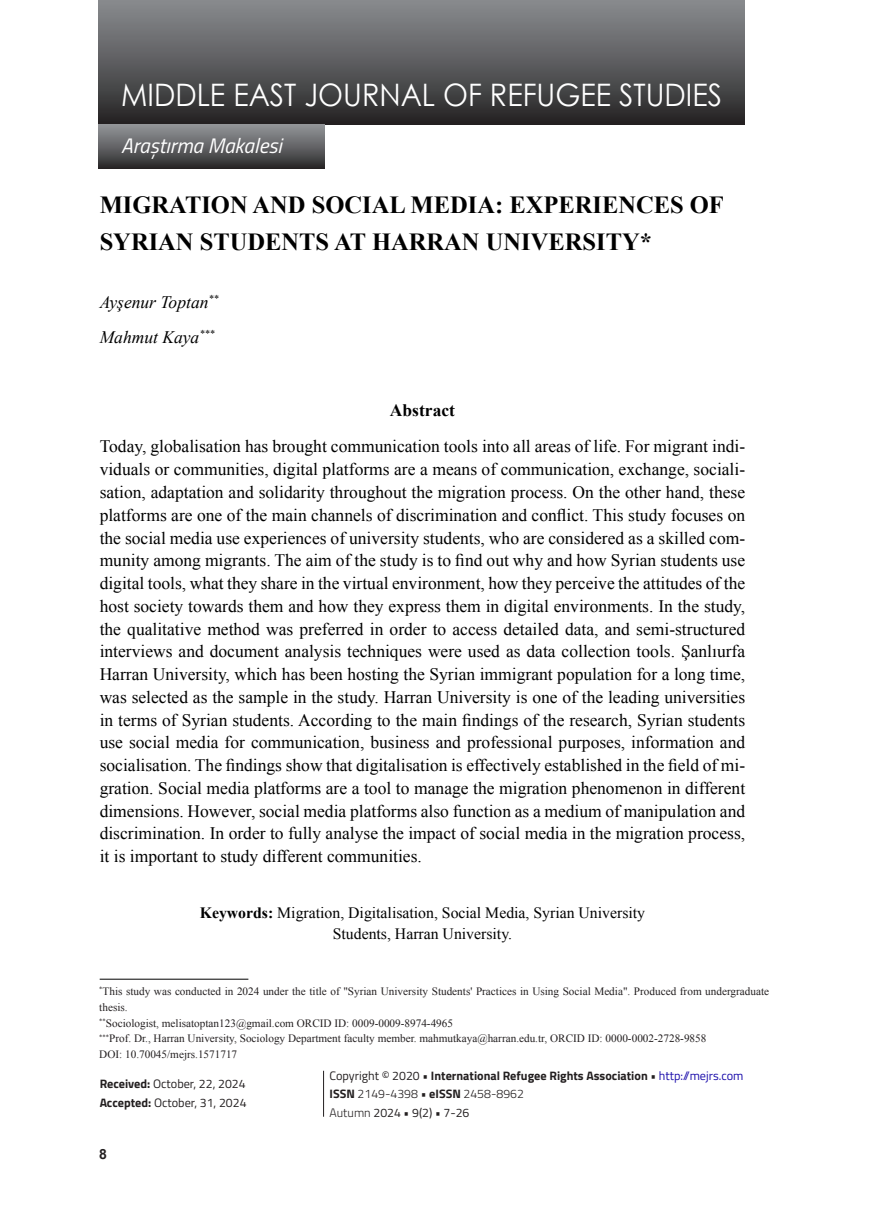
<style>
.page{position:relative;width:869px;height:1216px;background:#fff}
.page>*{position:absolute;margin:0;border:0;box-sizing:border-box;transform-origin:0 0}
.t1{font:30.97px "Century Gothic";color:#fff;scale:.93 1}
.No_Spacing{font:700 24.5px/36.8px "Times New Roman";color:#000}
.t2{font:italic 21px "Titillium Web";color:#fff}
.t3{font:17.5px/22.8px "Times New Roman";color:#000;text-align:justify}
.t4{font:italic 17.5px "Times New Roman";color:#000}
.t5{font:700 17.5px "Times New Roman";color:#000}
.t6{font:15.75px "Times New Roman";color:#000}
.t7{font:700 14px "Arial";color:#231f20}
.t8{font:700 12.25px/18.4px "Titillium Web";color:#231f20}
.Footnote_text{font:12.25px/18.4px "Titillium Web";color:#231f20}
.Dipnot_Metni{font:11.2px/15.8px "Times New Roman";color:#231f20}
.s1{font-weight:700}
.s2{font-weight:400}
.s3{font-weight:400;color:#1b0dab}
.s4{font-weight:300}
</style>
<div class="page">
<div style="left:99px;top:0;width:645px;height:124px;background:linear-gradient(to bottom,#8c8f93,#292728)"></div>
<div style="left:99px;top:124px;width:225px;height:45px;background:linear-gradient(to bottom,#97999d,#2b292a)"></div>
<hr style="left:323px;top:1070px;width:1px;height:46px;background:#231f20">
<hr style="left:100px;top:978px;width:148px;height:1px;background:#000">
<p class="t1" style="left:121px;top:73px;width:647px">MIDDLE EAST JOURNAL OF REFUGEE STUDIES</p>
<p class="t2" style="left:121px;top:130px;width:162px">Araştırma Makalesi</p>
<p class="No_Spacing" style="left:100px;top:186px;width:625px">MIGRATION AND SOCIAL MEDIA: EXPERIENCES OF<br>SYRIAN STUDENTS AT HARRAN UNIVERSITY*</p>
<p class="t4" style="left:100px;top:290px;width:120px">Ayşenur Toptan<sup>**</sup></p>
<p class="t4" style="left:100px;top:325px;width:116px">Mahmut Kaya<sup>***</sup></p>
<p class="t5" style="left:389px;top:398px;width:67px">Abstract</p>
<p class="t3" style="left:100px;top:435px;width:646px">Today, globalisation has brought communication tools into all areas of life. For migrant indi&shy;viduals or communities, digital platforms are a means of communication, exchange, sociali&shy;sation, adaptation and solidarity throughout the migration process. On the other hand, these platforms are one of the main channels of discrimination and conflict. This study focuses on the social media use experiences of university students, who are considered as a skilled com&shy;munity among migrants. The aim of the study is to find out why and how Syrian students use digital tools, what they share in the virtual environment, how they perceive the attitudes of the host society towards them and how they express them in digital environments. In the study, the qualitative method was preferred in order to access detailed data, and semi-structured interviews and document analysis techniques were used as data collection tools. Şanlıurfa Harran University, which has been hosting the Syrian immigrant population for a long time, was selected as the sample in the study. Harran University is one of the leading universities in terms of Syrian students. According to the main findings of the research, Syrian students use social media for communication, business and professional purposes, information and socialisation. The findings show that digitalisation is effectively established in the field of mi&shy;gration. Social media platforms are a tool to manage the migration phenomenon in different dimensions. However, social media platforms also function as a medium of manipulation and discrimination. In order to fully analyse the impact of social media in the migration process, it is important to study different communities.</p>
<p class="t6" style="left:200px;top:902px;width:446px"><span class="s1">Keywords:</span> Migration, Digitalisation, Social Media, Syrian University</p>
<p class="t6" style="left:332px;top:923px;width:181px">Students, Harran University.</p>
<p class="Dipnot_Metni" style="left:99px;top:983px;width:671px"><sup>*</sup>This study was conducted in 2024 under the title of "Syrian University Students' Practices in Using Social Media". Produced from undergraduate thesis.</p>
<p class="Dipnot_Metni" style="left:99px;top:1014px;width:355px"><sup>**</sup>Sociologist, melisatoptan123@gmail.com ORCID ID: 0009-0009-8974-4965</p>
<p class="Dipnot_Metni" style="left:99px;top:1030px;width:608px"><sup>***</sup>Prof. Dr., Harran University, Sociology Department faculty member. mahmutkaya@harran.edu.tr, ORCID ID: 0000-0002-2728-9858</p>
<p class="Dipnot_Metni" style="left:99px;top:1046px;width:139px">DOI: 10.70045/mejrs.1571717</p>
<p class="Footnote_text" style="left:100px;top:1074px;width:148px"><span class="s1">Received:</span> October, 22, 2024<br><span class="s1">Accepted:</span> October, 31, 2024</p>
<p class="t8" style="left:329px;top:1065px;width:415px"><span class="s2">Copyright © 2020 •</span> International Refugee Rights Association <span class="s2">•</span> <span class="s3">http://mejrs.com<br></span>ISSN <span class="s4">2149-4398 •</span> eISSN <span class="s4">2458-8962<br>Autumn</span> <span class="s2">2024 • 9(2) • 7-26</span></p>
<p class="t7" style="left:99px;top:1144px;width:9px">8</p>
</div>
